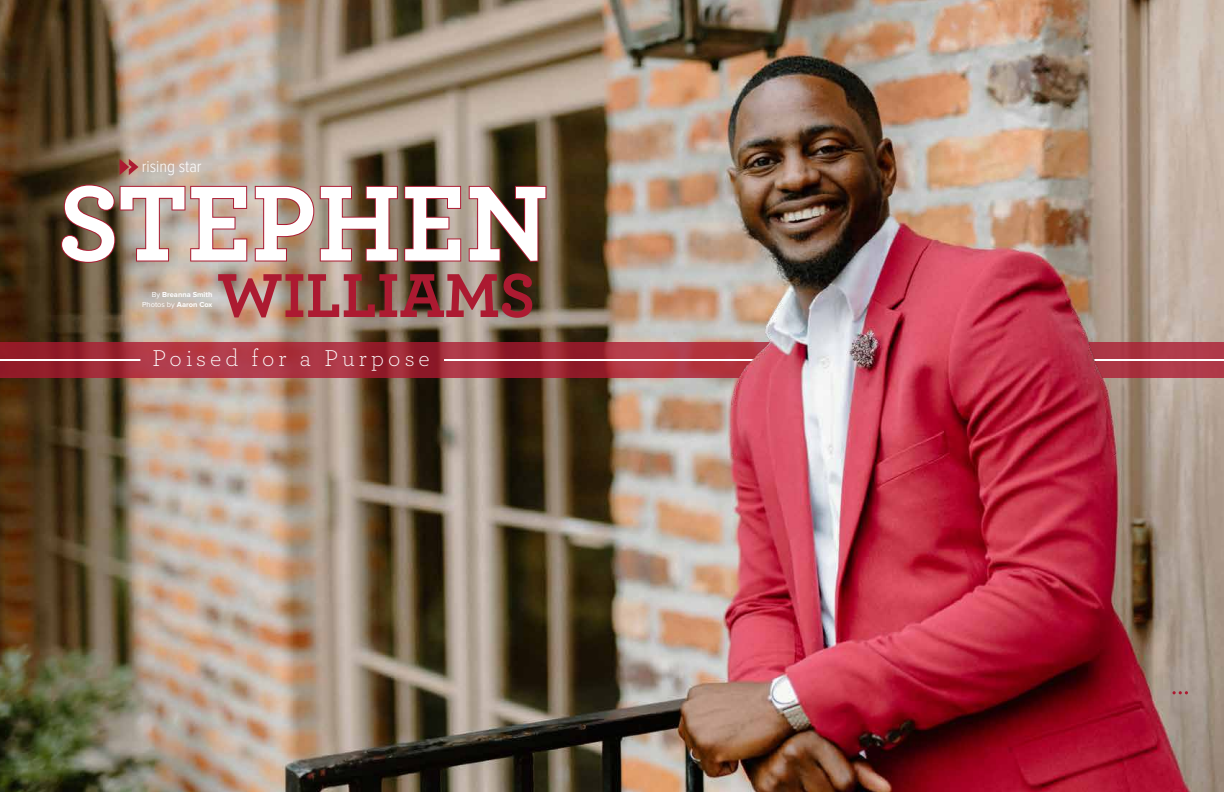
<style>
.page{position:relative;width:1224px;height:792px;background:#fff}
.page>*{position:absolute;margin:0;border:0;box-sizing:border-box;transform-origin:0 0}
.t1{font:700 111.9px "Archer Pro";color:#fff}
.t2{font:700 65.1px "Archer Pro";color:#ac1a31}
.t3{font:300 24px "Archer Pro";letter-spacing:.17em;color:#fff}
.t4{font:300 17px "Proxima Nova Cond";color:#fff}
.t5{font:700 7.5px/10px "Proxima Nova";color:#fff;text-align:right}
.s1{font-weight:400}
</style>
<div class="page">
<img style="left:0;top:0;width:1224px;height:792px">
<svg style="left:120px;top:159px;width:19px;height:16px"></svg>
<svg style="left:1173px;top:691px;width:15px;height:3px"></svg>
<img style="left:60px;top:184px;width:188px;height:80px">
<svg style="left:254px;top:185px;width:208px;height:78px;background:#8d6c5f"></svg>
<svg style="left:468px;top:185px;width:79px;height:79px;background:#68473b"></svg>
<svg style="left:0;top:342px;width:703px;height:35px;background:#a32d3a"></svg>
<hr style="left:0;top:359px;width:140px;height:2px;background:#fff">
<hr style="left:444px;top:359px;width:780px;height:2px;background:#fff">
<img style="left:703px;top:299px;width:521px;height:157px">
<h3 class="t4" style="left:142px;top:159px;width:61px">rising star</h3>
<h1 class="t1" style="left:58px;top:135px;width:493px">STEPHEN</h1>
<h2 class="t2" style="left:217px;top:244px;width:320px">WILLIAMS</h2>
<p class="t5" style="left:142px;top:290px;width:72px"><span class="s1">By</span> Breanna Smith<br><span class="s1">Photos by</span> Aaron Cox</p>
<h3 class="t3" style="left:152px;top:342px;width:279px">Poised for a Purpose</h3>
</div>
